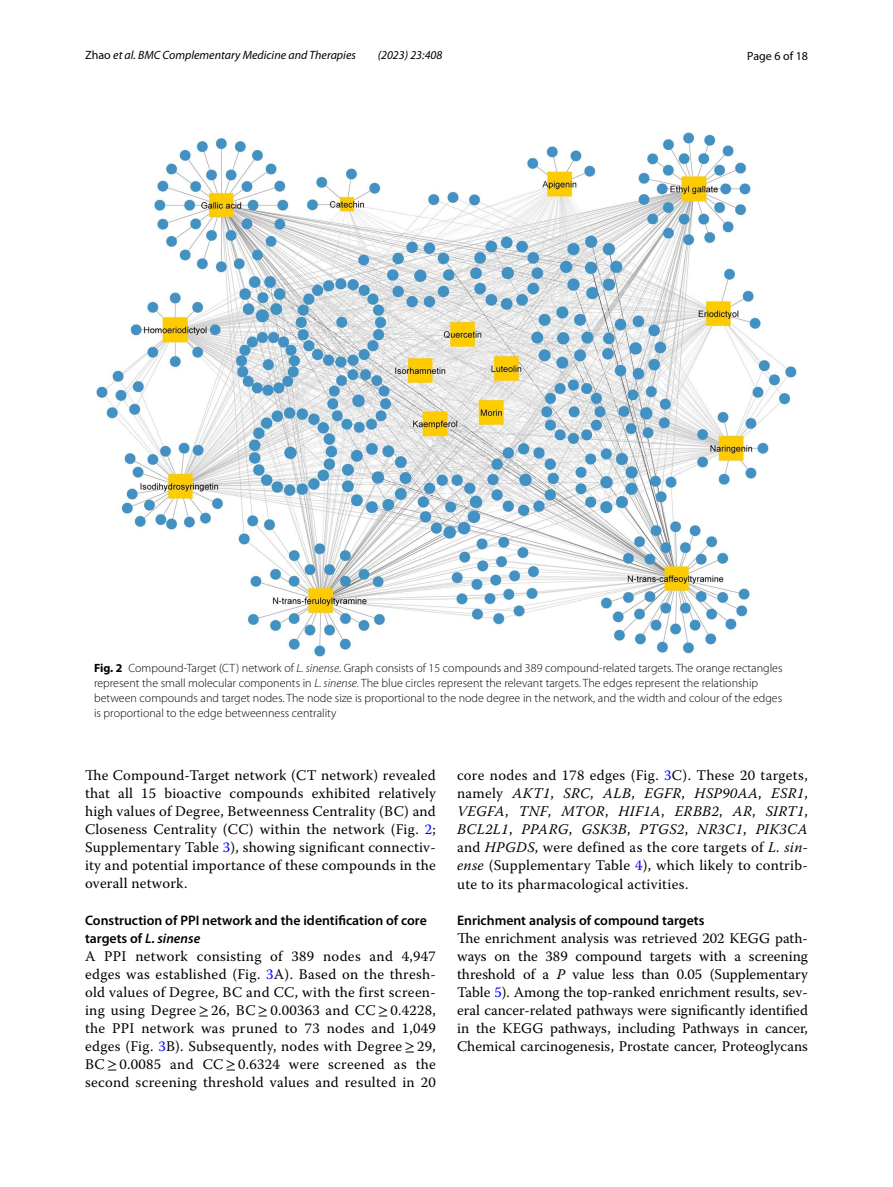
<style>
.page{position:relative;width:893px;height:1187px;background:#fff}
.page>*{position:absolute;margin:0;border:0;box-sizing:border-box;transform-origin:0 0}
.t1{font:14.7px/18px "Warnock Pro";letter-spacing:.015em;color:#000;text-align:justify}
.t2{font:600 13.8px/18px "Myriad Pro";color:#000}
.t3{font:300 12px/15px "Myriad Pro";color:#000}
.t4{font:italic 12px "Myriad Pro";color:#000}
.t5{font:12px "Myriad Pro";color:#000}
.s1{font-style:normal}
.s2{font-weight:700}
.s3{font-style:italic}
.s4{color:#00f}
.s5{font-family:"STIX"}
</style>
<div class="page">
<img style="left:96px;top:133px;width:701px;height:523px">
<p class="t4" style="left:85px;top:48px;width:272px"><span class="s1">Zhao</span> et al. BMC Complementary Medicine and Therapies</p>
<p class="t4" style="left:378px;top:48px;width:66px">(2023) 23:408</p>
<p class="t5" style="left:747px;top:48px;width:62px">Page 6 of 18</p>
<p class="t3" style="left:94px;top:660px;width:690px"><span class="s2">Fig. 2</span> Compound-Target (CT) network of <span class="s3">L. sinense</span>. Graph consists of 15 compounds and 389 compound-related targets. The orange rectangles represent the small molecular components in <span class="s3">L. sinense</span>. The blue circles represent the relevant targets. The edges represent the relationship between compounds and target nodes. The node size is proportional to the node degree in the network, and the width and colour of the edges is proportional to the edge betweenness centrality</p>
<p class="t1" style="left:85px;top:766px;width:352px">The Compound-Target network (CT network) revealed that all 15 bioactive compounds exhibited relatively high values of Degree, Betweenness Centrality (BC) and Closeness Centrality (CC) within the network (Fig. <span class="s4">2</span>; Supplementary Table <span class="s4">3</span>), showing significant connectiv&shy;ity and potential importance of these compounds in the overall network.</p>
<p class="t2" style="left:85px;top:910px;width:343px">Construction of PPI network and the identification of core targets of <span class="s3">L. sinense</span></p>
<p class="t1" style="left:85px;top:946px;width:352px">A PPI network consisting of 389 nodes and 4,947 edges was established (Fig. <span class="s4">3</span>A). Based on the thresh&shy;old values of Degree, BC and CC, with the first screen&shy;ing using Degree<span class="s5">≥</span>26, BC<span class="s5">≥</span>0.00363 and CC<span class="s5">≥</span>0.4228, the PPI network was pruned to 73 nodes and 1,049 edges (Fig. <span class="s4">3</span>B). Subsequently, nodes with Degree<span class="s5">≥</span>29, BC<span class="s5">≥</span>0.0085 and CC<span class="s5">≥</span>0.6324 were screened as the second screening threshold values and resulted in 20</p>
<p class="t1" style="left:457px;top:766px;width:352px">core nodes and 178 edges (Fig. <span class="s4">3</span>C). These 20 targets, namely <span class="s3">AKT1</span>, <span class="s3">SRC</span>, <span class="s3">ALB</span>, <span class="s3">EGFR</span>, <span class="s3">HSP90AA</span>, <span class="s3">ESR1</span>, <span class="s3">VEGFA</span>, <span class="s3">TNF</span>, <span class="s3">MTOR</span>, <span class="s3">HIF1A</span>, <span class="s3">ERBB2</span>, <span class="s3">AR</span>, <span class="s3">SIRT1</span>, <span class="s3">BCL2L1</span>, <span class="s3">PPARG</span>, <span class="s3">GSK3B</span>, <span class="s3">PTGS2</span>, <span class="s3">NR3C1</span>, <span class="s3">PIK3CA </span>and <span class="s3">HPGDS</span>, were defined as the core targets of <span class="s3">L. sin&shy;ense</span> (Supplementary Table <span class="s4">4</span>), which likely to contrib&shy;ute to its pharmacological activities.</p>
<p class="t2" style="left:457px;top:910px;width:249px">Enrichment analysis of compound targets</p>
<p class="t1" style="left:457px;top:928px;width:352px">The enrichment analysis was retrieved 202 KEGG path&shy;ways on the 389 compound targets with a screening threshold of a <span class="s3">P</span> value less than 0.05 (Supplementary Table <span class="s4">5</span>). Among the top-ranked enrichment results, sev&shy;eral cancer-related pathways were significantly identified in the KEGG pathways, including Pathways in cancer, Chemical carcinogenesis, Prostate cancer, Proteoglycans</p>
</div>
